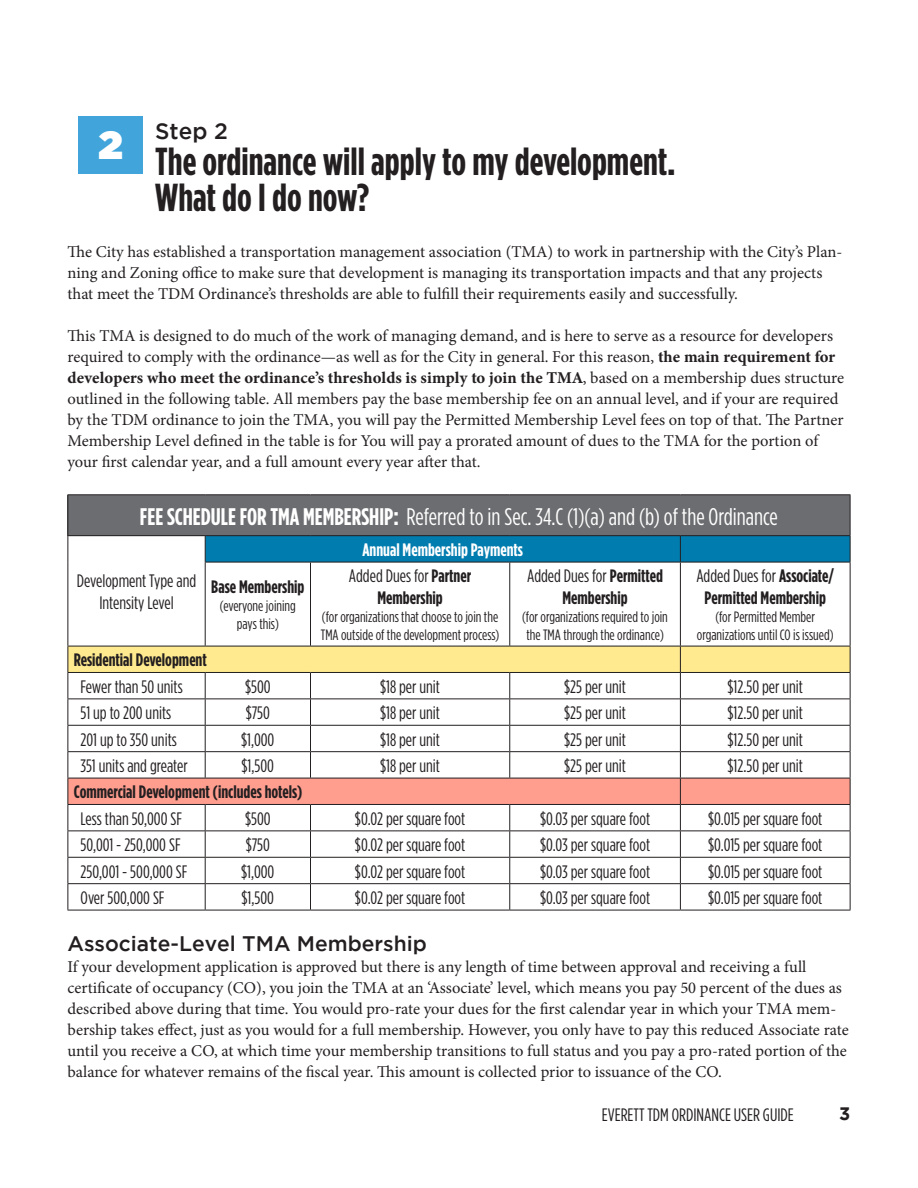
<style>
.page{position:relative;width:918px;height:1188px;background:#fff}
.page>*{position:absolute;margin:0;border:0;box-sizing:border-box;transform-origin:0 0}
.t1{font:700 39px/36px "Gotham Condensed";color:#231f20}
.t2{font:39px "Gotham Ultra";color:#fff}
.t3{font:24px "Gotham Condensed";color:#fff}
.t4{font:500 22.5px "Gotham";color:#231f20}
.t5{font:500 21px "Gotham";color:#231f20}
.t6{font:18px/21.6px "Gotham Condensed";color:#231f20;text-align:center}
.t7{font:700 18px/21.6px "Gotham Condensed";color:#231f20;text-align:center}
.t8{font:700 18px "Gotham Condensed";color:#fff}
.t9{font:700 18px "Gotham";color:#231f20}
.t10{font:16.5px/21px "Minion Pro";letter-spacing:-.005em;color:#231f20}
.t11{font:15px/18px "Gotham Condensed";color:#231f20;text-align:center}
.s1{font-family:"Minion Variable Concept"}
.s2{font-weight:700}
.s3{font-weight:400}
</style>
<div class="page">
<div style="left:68px;top:495px;width:782px;height:41px;background:#6c6d70"></div>
<hr style="left:68px;top:494px;width:137px;height:1px;background:#231f20">
<hr style="left:68px;top:495px;width:1px;height:40px;background:#231f20">
<hr style="left:205px;top:494px;width:105px;height:1px;background:#231f20">
<hr style="left:310px;top:494px;width:200px;height:1px;background:#231f20">
<hr style="left:510px;top:494px;width:170px;height:1px;background:#231f20">
<hr style="left:680px;top:494px;width:171px;height:1px;background:#231f20">
<hr style="left:850px;top:495px;width:1px;height:40px;background:#231f20">
<hr style="left:68px;top:535px;width:137px;height:1px;background:#231f20">
<svg style="left:68px;top:536px;width:1px;height:26px"></svg>
<hr style="left:68px;top:562px;width:1px;height:84px;background:#231f20">
<hr style="left:205px;top:562px;width:1px;height:84px;background:#231f20">
<hr style="left:310px;top:562px;width:1px;height:84px;background:#231f20">
<hr style="left:509px;top:562px;width:1px;height:84px;background:#231f20">
<hr style="left:680px;top:562px;width:1px;height:84px;background:#231f20">
<hr style="left:850px;top:562px;width:1px;height:84px;background:#231f20">
<svg style="left:68px;top:646px;width:783px;height:264px"></svg>
<hr style="left:68px;top:910px;width:137px;height:1px;background:#231f20">
<hr style="left:205px;top:910px;width:105px;height:1px;background:#231f20">
<hr style="left:310px;top:910px;width:200px;height:1px;background:#231f20">
<hr style="left:510px;top:910px;width:170px;height:1px;background:#231f20">
<hr style="left:680px;top:910px;width:171px;height:1px;background:#231f20">
<hr style="left:205px;top:535px;width:105px;height:1px;background:#231f20">
<hr style="left:310px;top:535px;width:200px;height:1px;background:#231f20">
<hr style="left:510px;top:535px;width:170px;height:1px;background:#231f20">
<hr style="left:205px;top:562px;width:105px;height:1px;background:#231f20">
<hr style="left:310px;top:562px;width:200px;height:1px;background:#231f20">
<hr style="left:510px;top:562px;width:170px;height:1px;background:#231f20">
<hr style="left:680px;top:535px;width:171px;height:1px;background:#231f20">
<svg style="left:205px;top:536px;width:646px;height:26px;background:#0079ab"></svg>
<hr style="left:680px;top:562px;width:171px;height:1px;background:#231f20">
<div style="left:78px;top:117px;width:65px;height:57px;background:#41a5dc"></div>
<p class="t4" style="left:155px;top:118px;width:74px">Step 2</p>
<p class="t1" style="left:155px;top:143px;width:522px">The ordinance will apply to my development.<br>What do I do now?</p>
<p class="t10" style="left:68px;top:242px;width:776px">The City has established a transportation management association (TMA) to work in partnership with the City’s Plan&shy;ning and Zoning office to make sure that development is managing its transportation impacts and that any projects that meet the TDM Ordinance’s thresholds are able to fulfill their requirements easily and successfully.</p>
<p class="t10" style="left:68px;top:326px;width:778px">This TMA is designed to do much of the work of managing demand, and is here to serve as a resource for developers required to comply with the ordinance—as well as for the City in general. For this reason, <span class="s1">the main requirement for developers who meet the ordinance’s thresholds is simply to join the TMA</span>, based on a membership dues structure outlined in the following table. All members pay the base membership fee on an annual level, and if your are required by the TDM ordinance to join the TMA, you will pay the Permitted Membership Level fees on top of that. The Partner Membership Level defined in the table is for You will pay a prorated amount of dues to the TMA for the portion of your first calendar year, and a full amount every year after that.</p>
<p class="t3" style="left:140px;top:503px;width:640px"><span class="s2">FEE SCHEDULE FOR TMA MEMBERSHIP:</span> Referred to in Sec. 34.C (1)(a) and (b) of the Ordinance</p>
<p class="t2" style="left:99px;top:123px;width:26px">2</p>
<p class="t6" style="left:77px;top:570px;width:121px">Development Type and<br>Intensity Level</p>
<p class="t7" style="left:211px;top:576px;width:95px">Base Membership</p>
<p class="t11" style="left:220px;top:597px;width:78px">(everyone joining pays this)</p>
<p class="t8" style="left:362px;top:539px;width:162px">Annual Membership Payments</p>
<p class="t7" style="left:349px;top:565px;width:124px"><span class="s3">Added Dues for</span> Partner<br>Membership</p>
<p class="t11" style="left:321px;top:608px;width:180px;text-align:left">(for organizations that choose to join the<br>TMA outside of the development process)</p>
<p class="t7" style="left:527px;top:565px;width:137px"><span class="s3">Added Dues for</span> Permitted<br>Membership</p>
<p class="t11" style="left:522px;top:608px;width:147px;text-align:left">(for organizations required to join the TMA through the ordinance)</p>
<p class="t7" style="left:696px;top:565px;width:139px"><span class="s3">Added Dues for</span> Associate/<br>Permitted Membership</p>
<p class="t11" style="left:697px;top:608px;width:138px">(for Permitted Member organizations until CO is issued)</p>
<p class="t7" style="left:74px;top:649px;width:134px">Residential Development</p>
<p class="t6" style="left:81px;top:676px;width:104px">Fewer than 50 units</p>
<p class="t6" style="left:245px;top:676px;width:27px">$500</p>
<p class="t6" style="left:380px;top:676px;width:61px">$18 per unit</p>
<p class="t6" style="left:564px;top:676px;width:63px">$25 per unit</p>
<p class="t6" style="left:728px;top:676px;width:77px">$12.50 per unit</p>
<p class="t6" style="left:81px;top:702px;width:92px">51 up to 200 units</p>
<p class="t6" style="left:246px;top:702px;width:26px">$750</p>
<p class="t6" style="left:380px;top:702px;width:61px">$18 per unit</p>
<p class="t6" style="left:564px;top:702px;width:63px">$25 per unit</p>
<p class="t6" style="left:728px;top:702px;width:77px">$12.50 per unit</p>
<p class="t6" style="left:81px;top:728px;width:98px">201 up to 350 units</p>
<p class="t6" style="left:241px;top:728px;width:35px">$1,000</p>
<p class="t6" style="left:380px;top:728px;width:61px">$18 per unit</p>
<p class="t6" style="left:564px;top:728px;width:63px">$25 per unit</p>
<p class="t6" style="left:728px;top:728px;width:77px">$12.50 per unit</p>
<p class="t6" style="left:81px;top:755px;width:109px">351 units and greater</p>
<p class="t6" style="left:242px;top:755px;width:34px">$1,500</p>
<p class="t6" style="left:380px;top:755px;width:61px">$18 per unit</p>
<p class="t6" style="left:564px;top:755px;width:63px">$25 per unit</p>
<p class="t6" style="left:728px;top:755px;width:77px">$12.50 per unit</p>
<p class="t7" style="left:74px;top:781px;width:230px">Commercial Development (includes hotels)</p>
<p class="t6" style="left:81px;top:808px;width:103px">Less than 50,000 SF</p>
<p class="t6" style="left:245px;top:808px;width:27px">$500</p>
<p class="t6" style="left:355px;top:808px;width:112px">$0.02 per square foot</p>
<p class="t6" style="left:540px;top:808px;width:112px">$0.03 per square foot</p>
<p class="t6" style="left:708px;top:808px;width:116px">$0.015 per square foot</p>
<p class="t6" style="left:81px;top:834px;width:101px">50,001 - 250,000 SF</p>
<p class="t6" style="left:246px;top:834px;width:26px">$750</p>
<p class="t6" style="left:355px;top:834px;width:112px">$0.02 per square foot</p>
<p class="t6" style="left:540px;top:834px;width:112px">$0.03 per square foot</p>
<p class="t6" style="left:708px;top:834px;width:116px">$0.015 per square foot</p>
<p class="t6" style="left:81px;top:860px;width:108px">250,001 - 500,000 SF</p>
<p class="t6" style="left:241px;top:860px;width:35px">$1,000</p>
<p class="t6" style="left:355px;top:860px;width:112px">$0.02 per square foot</p>
<p class="t6" style="left:540px;top:860px;width:112px">$0.03 per square foot</p>
<p class="t6" style="left:708px;top:860px;width:116px">$0.015 per square foot</p>
<p class="t6" style="left:81px;top:887px;width:85px">Over 500,000 SF</p>
<p class="t6" style="left:242px;top:887px;width:34px">$1,500</p>
<p class="t6" style="left:355px;top:887px;width:112px">$0.02 per square foot</p>
<p class="t6" style="left:540px;top:887px;width:112px">$0.03 per square foot</p>
<p class="t6" style="left:708px;top:887px;width:116px">$0.015 per square foot</p>
<p class="t5" style="left:68px;top:931px;width:361px">Associate-Level TMA Membership</p>
<p class="t10" style="left:68px;top:956px;width:783px">If your development application is approved but there is any length of time between approval and receiving a full certificate of occupancy (CO), you join the TMA at an ‘Associate’ level, which means you pay 50 percent of the dues as described above during that time. You would pro-rate your dues for the first calendar year in which your TMA mem&shy;bership takes effect, just as you would for a full membership. However, you only have to pay this reduced Associate rate until you receive a CO, at which time your membership transitions to full status and you pay a pro-rated portion of the balance for whatever remains of the fiscal year. This amount is collected prior to issuance of the CO.</p>
<p class="t6" style="left:602px;top:1104px;width:193px">EVERETT TDM ORDINANCE USER GUIDE</p>
<p class="t9" style="left:839px;top:1103px;width:13px">3</p>
</div>
